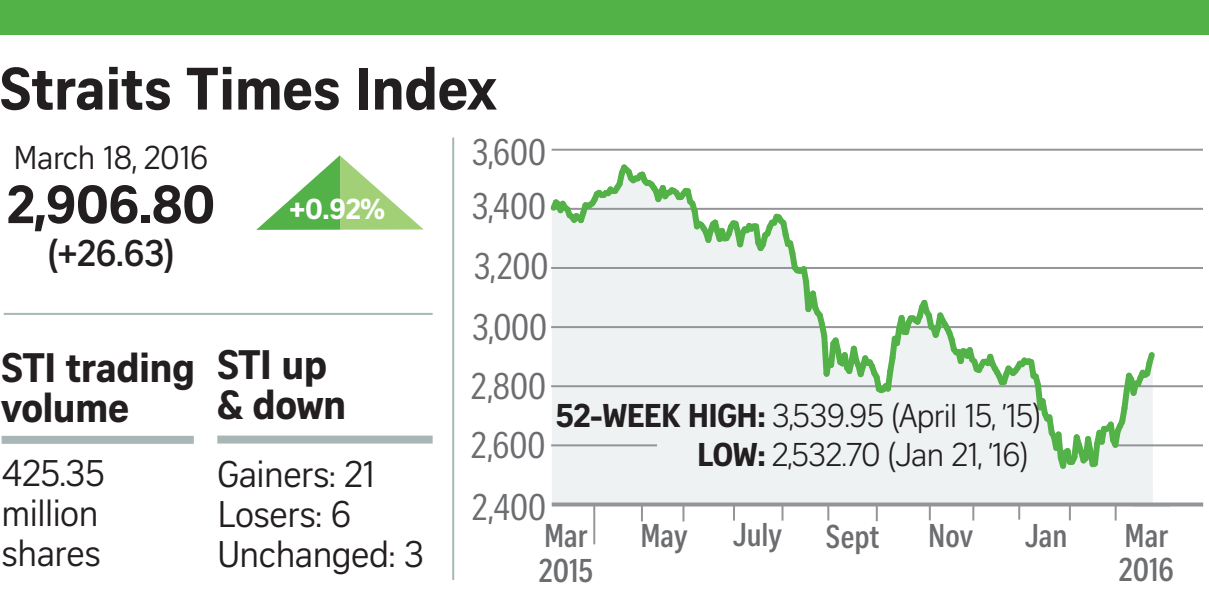
<style>
.page{position:relative;width:1209px;height:589px;background:#fff}
.page>*{position:absolute;margin:0;border:0;box-sizing:border-box;transform-origin:0 0}
.t1{font:700 58px "Curator Serp Text";letter-spacing:-.01em;color:#231f20}
.t2{font:700 52px "Curator Serp Text";color:#231f20}
.t3{font:700 40px/40px "Curator Serp Text";letter-spacing:-.015em;color:#231f20}
.t4{font:36px/40px "Curator Serp Text";letter-spacing:-.015em;color:#231f20}
.t5{font:36px "Curator Head Cond ST Regular";color:#6c6d70}
.t6{font:700 36px "Curator Head ST Semi";color:#231f20}
.t7{font:32px/38.8px "Curator Head ST Light";letter-spacing:-.02em;color:#231f20}
.t8{font:700 32px/34px "Curator Head Cond ST Semi";color:#6c6d70}
.t9{font:32px "Curator Serp Text";letter-spacing:-.015em;color:#231f20}
.t10{font:700 28px "Curator Serp Text";color:#fff}
.s1{font-family:"Curator Serp Text";font-weight:700}
</style>
<div class="page">
<svg style="left:256px;top:155px;width:167px;height:75px"></svg>
<div style="left:552px;top:473px;width:600px;height:29px;background:#eff2f3"></div>
<div style="left:2px;top:436px;width:192px;height:8px;background:#a8b7b6"></div>
<div style="left:217px;top:435px;width:215px;height:8px;background:#a8b7b6"></div>
<hr style="left:4px;top:313px;width:428px;height:2px;background:#a8b7b6">
<hr style="left:452px;top:137px;width:2px;height:443px;background:#a8b7b6">
<hr style="left:551px;top:385px;width:651px;height:2px;background:#939598">
<hr style="left:551px;top:326px;width:651px;height:2px;background:#939598">
<hr style="left:551px;top:149px;width:651px;height:2px;background:#939598">
<hr style="left:551px;top:267px;width:651px;height:2px;background:#939598">
<hr style="left:551px;top:208px;width:651px;height:2px;background:#939598">
<div style="left:0;top:0;width:1208px;height:34px;background:#52b147"></div>
<svg style="left:682px;top:506px;width:2px;height:15px"></svg>
<svg style="left:733px;top:506px;width:2px;height:14px"></svg>
<svg style="left:781px;top:506px;width:2px;height:14px"></svg>
<svg style="left:827px;top:506px;width:2px;height:14px"></svg>
<svg style="left:875px;top:506px;width:2px;height:15px"></svg>
<svg style="left:928px;top:506px;width:2px;height:14px"></svg>
<svg style="left:641px;top:506px;width:2px;height:15px"></svg>
<hr style="left:593px;top:505px;width:2px;height:39px;background:#939598">
<svg style="left:972px;top:506px;width:2px;height:14px"></svg>
<svg style="left:1018px;top:506px;width:2px;height:13px"></svg>
<svg style="left:1068px;top:506px;width:2px;height:14px"></svg>
<svg style="left:1114px;top:506px;width:2px;height:14px"></svg>
<hr style="left:1113px;top:444px;width:89px;height:2px;background:#939598">
<svg style="left:1133px;top:506px;width:36px;height:1px"></svg>
<svg style="left:550px;top:164px;width:609px;height:309px"></svg>
<svg style="left:551px;top:502px;width:652px;height:4px;background:#9ea0a3"></svg>
<h1 class="t1" style="left:0;top:54px;width:498px">Straits Times Index</h1>
<p class="t9" style="left:13px;top:139px;width:197px">March 18, 2016</p>
<h2 class="t2" style="left:7px;top:173px;width:210px">2,906.80</h2>
<p class="t6" style="left:48px;top:232px;width:128px">(+26.63)</p>
<p class="t10" style="left:289px;top:192px;width:97px">+0.92%</p>
<p class="t3" style="left:2px;top:347px;width:195px">STI trading volume</p>
<p class="t4" style="left:2px;top:453px;width:105px">425.35 million shares</p>
<p class="t3" style="left:217px;top:344px;width:131px">STI up &amp; down</p>
<p class="t4" style="left:217px;top:454px;width:208px">Gainers: 21<br>Losers: 6<br>Unchanged: 3</p>
<p class="t5" style="left:472px;top:132px;width:76px">3,600</p>
<p class="t5" style="left:472px;top:187px;width:76px">3,400</p>
<p class="t5" style="left:474px;top:246px;width:76px">3,200</p>
<p class="t5" style="left:472px;top:308px;width:77px">3,000</p>
<p class="t5" style="left:471px;top:367px;width:76px">2,800</p>
<p class="t5" style="left:471px;top:426px;width:76px">2,600</p>
<p class="t7" style="left:697px;top:396px;width:345px;text-indent:-141px"><span class="s1">52-WEEK HIGH:</span> 3,539.95 (April 15, ’15)<br><span class="s1">LOW:</span> 2,532.70 (Jan 21, ’16)</p>
<p class="t5" style="left:472px;top:488px;width:75px">2,400</p>
<p class="t8" style="left:544px;top:519px;width:45px">Mar</p>
<p class="t8" style="left:640px;top:519px;width:49px">May</p>
<p class="t8" style="left:732px;top:518px;width:51px">July</p>
<p class="t8" style="left:539px;top:554px;width:56px">2015</p>
<p class="t8" style="left:826px;top:520px;width:55px">Sept</p>
<p class="t8" style="left:928px;top:519px;width:46px">Nov</p>
<p class="t8" style="left:1024px;top:519px;width:44px">Jan</p>
<p class="t8" style="left:1119px;top:519px;width:56px">Mar<br>2016</p>
</div>
